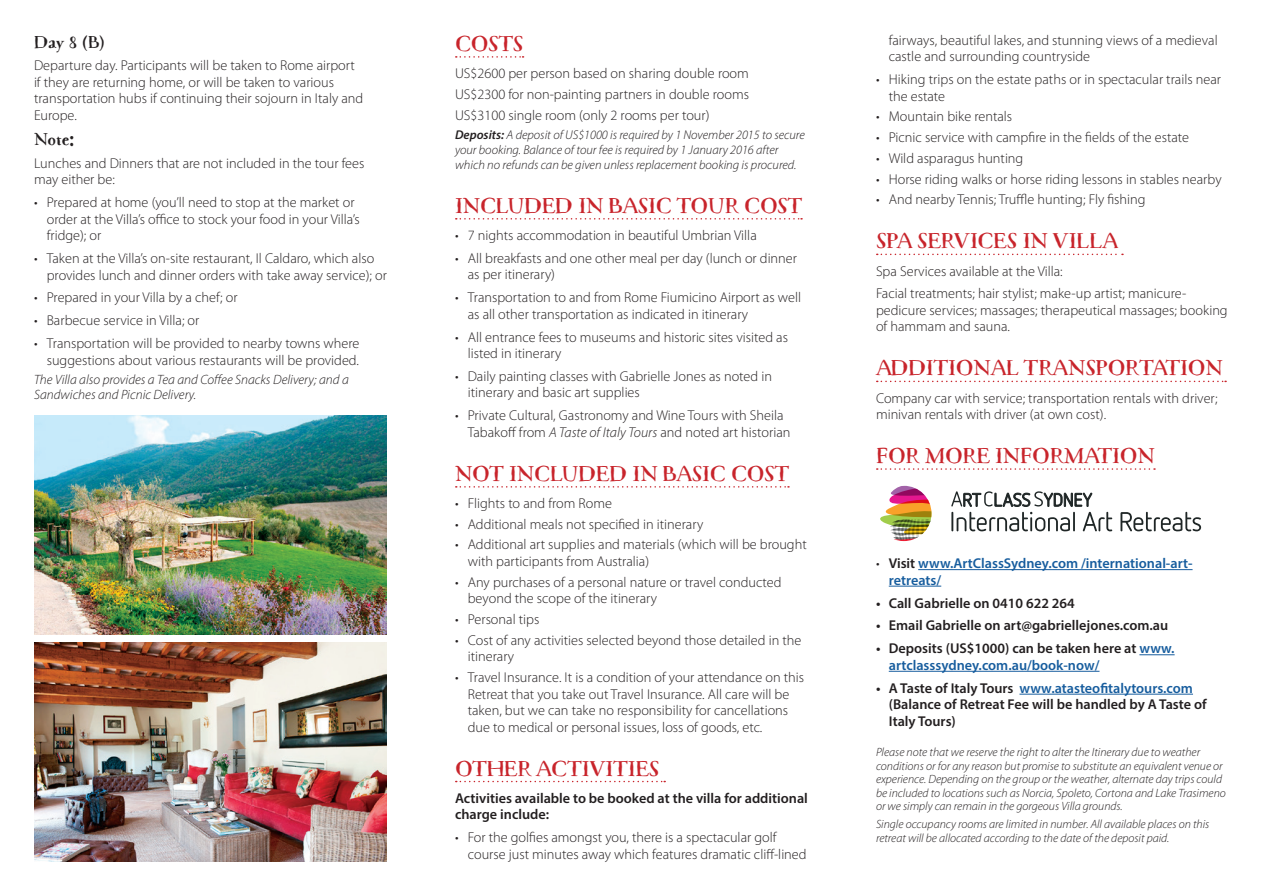
<style>
.page{position:relative;width:1263px;height:893px;background:#fff}
.page>*{position:absolute;margin:0;border:0;box-sizing:border-box;transform-origin:0 0}
.t1{font:700 22.5px "Macarons";color:#c8242b}
.t2{font:700 18px "Macarons";color:#231f20}
.t3{font:300 14.25px/16.5px "Myriad Pro";color:#231f20}
.t4{font:600 14.25px/16.5px "Myriad Pro";color:#231f20}
.t5{font:600 14.25px/16.5px "Myriad Pro";color:#175d9e}
.t6{font:italic 300 13.5px/15px "Myriad Pro";color:#231f20}
.t7{font:italic 300 12.75px/15px "Myriad Pro";color:#231f20}
.t8{font:italic 300 12px/13.5px "Myriad Pro";color:#231f20}
.s1{font-weight:600}
.s2{font-style:italic}
.s3{font-weight:300;color:#231f20}
.s4{color:#231f20}
.s5{color:#175d9e}
</style>
<div class="page">
<svg style="left:456px;top:56px;width:67px;height:2px"></svg>
<svg style="left:456px;top:218px;width:346px;height:2px"></svg>
<svg style="left:456px;top:486px;width:333px;height:2px"></svg>
<svg style="left:456px;top:781px;width:209px;height:1px"></svg>
<svg style="left:877px;top:254px;width:246px;height:1px"></svg>
<svg style="left:877px;top:381px;width:349px;height:1px"></svg>
<svg style="left:877px;top:468px;width:278px;height:2px"></svg>
<hr style="left:918px;top:569px;width:274px;height:1px;background:#175d9e">
<hr style="left:889px;top:586px;width:52px;height:1px;background:#175d9e">
<hr style="left:1139px;top:654px;width:35px;height:1px;background:#175d9e">
<hr style="left:889px;top:671px;width:210px;height:1px;background:#175d9e">
<hr style="left:1019px;top:694px;width:174px;height:1px;background:#175d9e">
<svg style="left:880px;top:486px;width:51px;height:55px"></svg>
<svg style="left:1120px;top:512px;width:81px;height:19px"></svg>
<svg style="left:951px;top:491px;width:161px;height:40px"></svg>
<img style="left:34px;top:642px;width:353px;height:219px">
<img style="left:34px;top:416px;width:353px;height:219px">
<p class="t2" style="left:34px;top:30px;width:72px">Day 8 (B)</p>
<p class="t3" style="left:34px;top:57px;width:331px">Departure day. Participants will be taken to Rome airport if they are returning home, or will be taken to various transportation hubs if continuing their sojourn in Italy and Europe.</p>
<p class="t2" style="left:34px;top:128px;width:42px">Note:</p>
<p class="t3" style="left:34px;top:155px;width:332px">Lunches and Dinners that are not included in the tour fees may either be:</p>
<p class="t3" style="left:47px;top:194px;width:315px;text-indent:-13px">• Prepared at home (you’ll need to stop at the market or order at the Villa’s office to stock your food in your Villa’s fridge); or</p>
<p class="t3" style="left:47px;top:250px;width:342px;text-indent:-13px">• Taken at the Villa’s on-site restaurant, Il Caldaro, which also provides lunch and dinner orders with take away service); or</p>
<p class="t3" style="left:34px;top:289px;width:205px">• Prepared in your Villa by a chef; or</p>
<p class="t3" style="left:34px;top:312px;width:167px">• Barbecue service in Villa; or</p>
<p class="t3" style="left:34px;top:335px;width:327px;text-align:right">• Transportation will be provided to nearby towns where suggestions about various restaurants will be provided.</p>
<p class="t6" style="left:34px;top:372px;width:316px">The Villa also provides a Tea and Coffee Snacks Delivery; and a<br>Sandwiches and Picnic Delivery.</p>
<h1 class="t1" style="left:455px;top:30px;width:70px">COSTS</h1>
<p class="t3" style="left:455px;top:63px;width:296px;line-height:20.7px;text-align:justify">US$2600 per person based on sharing double room US$2300 for non-painting partners in double rooms US$3100 single room (only 2 rooms per tour)</p>
<p class="t7" style="left:455px;top:127px;width:351px"><span class="s1">Deposits:</span> A deposit of US$1000 is required by 1 November 2015 to secure your booking. Balance of tour fee is required by 1 January 2016 after which no refunds can be given unless replacement booking is procured.</p>
<h1 class="t1" style="left:455px;top:191px;width:349px">INCLUDED IN BASIC TOUR COST</h1>
<p class="t3" style="left:455px;top:227px;width:303px">• 7 nights accommodation in beautiful Umbrian Villa</p>
<p class="t3" style="left:468px;top:250px;width:331px;text-indent:-13px">• All breakfasts and one other meal per day (lunch or dinner as per itinerary)</p>
<p class="t3" style="left:468px;top:289px;width:335px;text-indent:-13px">• Transportation to and from Rome Fiumicino Airport as well as all other transportation as indicated in itinerary</p>
<p class="t3" style="left:468px;top:328px;width:322px;text-indent:-13px">• All entrance fees to museums and historic sites visited as listed in itinerary</p>
<p class="t3" style="left:468px;top:368px;width:306px;text-indent:-13px">• Daily painting classes with Gabrielle Jones as noted in itinerary and basic art supplies</p>
<p class="t3" style="left:468px;top:407px;width:324px;text-indent:-13px">• Private Cultural, Gastronomy and Wine Tours with Sheila<br>Tabakoff from <span class="s2">A Taste of Italy Tours</span> and noted art historian</p>
<h1 class="t1" style="left:455px;top:459px;width:336px">NOT INCLUDED IN BASIC COST</h1>
<p class="t3" style="left:455px;top:495px;width:158px">• Flights to and from Rome</p>
<p class="t3" style="left:455px;top:516px;width:250px">• Additional meals not specified in itinerary</p>
<p class="t3" style="left:468px;top:536px;width:340px;text-indent:-13px">• Additional art supplies and materials (which will be brought with participants from Australia)</p>
<p class="t3" style="left:468px;top:574px;width:315px;text-indent:-13px">• Any purchases of a personal nature or travel conducted beyond the scope of the itinerary</p>
<p class="t3" style="left:455px;top:611px;width:86px">• Personal tips</p>
<p class="t3" style="left:468px;top:632px;width:335px;text-indent:-13px">• Cost of any activities selected beyond those detailed in the itinerary</p>
<p class="t3" style="left:468px;top:669px;width:338px;text-indent:-13px">• Travel Insurance. It is a condition of your attendance on this Retreat that you take out Travel Insurance. All care will be taken, but we can take no responsibility for cancellations due to medical or personal issues, loss of goods, etc.</p>
<h1 class="t1" style="left:455px;top:754px;width:206px">OTHER ACTIVITIES</h1>
<p class="t4" style="left:455px;top:789px;width:354px">Activities available to be booked at the villa for additional charge include:</p>
<p class="t3" style="left:468px;top:829px;width:340px;text-indent:-13px">• For the golfies amongst you, there is a spectacular golf course just minutes away which features dramatic cliff-lined</p>
<p class="t3" style="left:889px;top:32px;width:330px">fairways, beautiful lakes, and stunning views of a medieval castle and surrounding countryside</p>
<p class="t3" style="left:889px;top:71px;width:334px;text-indent:-13px">• Hiking trips on the estate paths or in spectacular trails near the estate</p>
<p class="t3" style="left:876px;top:108px;width:138px">• Mountain bike rentals</p>
<p class="t3" style="left:876px;top:129px;width:315px">• Picnic service with campfire in the fields of the estate</p>
<p class="t3" style="left:876px;top:150px;width:149px">• Wild asparagus hunting</p>
<p class="t3" style="left:876px;top:170px;width:347px">• Horse riding walks or horse riding lessons in stables nearby</p>
<p class="t3" style="left:876px;top:191px;width:271px">• And nearby Tennis; Truffle hunting; Fly fishing</p>
<h1 class="t1" style="left:876px;top:227px;width:243px">SPA SERVICES IN VILLA</h1>
<p class="t3" style="left:876px;top:259px;width:312px;line-height:22.8px">Spa Services available at the Villa:<br>Facial treatments; hair stylist; make-up artist; manicure-</p>
<p class="t3" style="left:876px;top:302px;width:353px">pedicure services; massages; therapeutical massages; booking of hammam and sauna.</p>
<h1 class="t1" style="left:876px;top:354px;width:348px">ADDITIONAL TRANSPORTATION</h1>
<p class="t3" style="left:876px;top:389px;width:343px">Company car with service; transportation rentals with driver; minivan rentals with driver (at own cost).</p>
<h1 class="t1" style="left:876px;top:442px;width:280px">FOR MORE INFORMATION</h1>
<p class="t5" style="left:889px;top:555px;width:305px;text-indent:-13px"><span class="s3">•</span> <span class="s4">Visit</span> www.ArtClassSydney.com /international-art&shy;retreats/</p>
<p class="t4" style="left:876px;top:594px;width:200px">• Call Gabrielle on 0410 622 264</p>
<p class="t4" style="left:876px;top:617px;width:294px">• Email Gabrielle on art@gabriellejones.com.au</p>
<p class="t5" style="left:889px;top:640px;width:287px;text-indent:-13px"><span class="s4">• Deposits (US$1000) can be taken here at</span> www. artclasssydney.com.au/book-now/</p>
<p class="t4" style="left:889px;top:679px;width:319px;text-indent:-13px">• A Taste of Italy Tours <span class="s5">www.atasteofitalytours.com </span>(Balance of Retreat Fee will be handled by A Taste of<br>Italy Tours)</p>
<p class="t8" style="left:876px;top:745px;width:351px">Please note that we reserve the right to alter the Itinerary due to weather conditions or for any reason but promise to substitute an equivalent venue or experience. Depending on the group or the weather, alternate day trips could be included to locations such as Norcia, Spoleto, Cortona and Lake Trasimeno or we simply can remain in the gorgeous Villa grounds.</p>
<p class="t8" style="left:876px;top:817px;width:335px">Single occupancy rooms are limited in number. All available places on this retreat will be allocated according to the date of the deposit paid.</p>
</div>
